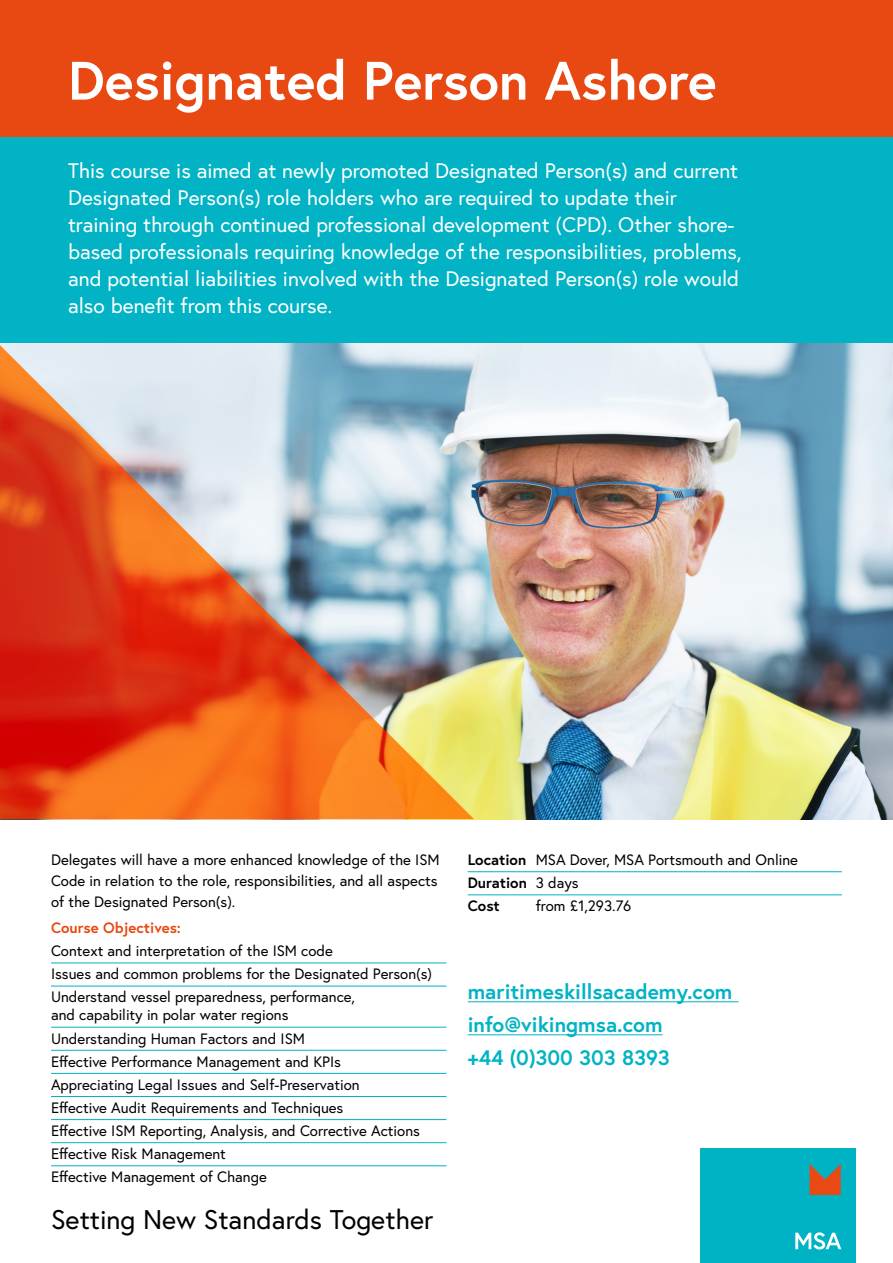
<style>
.page{position:relative;width:893px;height:1263px;background:#fff}
.page>*{position:absolute;margin:0;border:0;box-sizing:border-box;transform-origin:0 0}
.t1{font:700 54px "Europa";color:#fff}
.t2{font:27px "Europa";color:#000}
.t3{font:21px/27px "Europa";color:#fff}
.t4{font:700 21px/33px "Europa";color:#01b3c4}
.t5{font:15px/23.1px "Europa";color:#000}
.t6{font:700 15px "Europa";color:#e84913}
.s1{font-weight:700}
</style>
<div class="page">
<div style="left:0;top:0;width:893px;height:344px;background:#01b3c4"></div>
<img style="left:474px;top:344px;width:419px;height:475px">
<hr style="left:51px;top:962px;width:395px;height:1px;background:#01b3c4">
<hr style="left:51px;top:986px;width:395px;height:1px;background:#01b3c4">
<hr style="left:51px;top:1027px;width:395px;height:1px;background:#01b3c4">
<hr style="left:51px;top:1050px;width:395px;height:1px;background:#01b3c4">
<hr style="left:51px;top:1073px;width:395px;height:1px;background:#01b3c4">
<hr style="left:51px;top:1096px;width:395px;height:1px;background:#01b3c4">
<hr style="left:51px;top:1119px;width:395px;height:1px;background:#01b3c4">
<hr style="left:51px;top:1142px;width:395px;height:1px;background:#01b3c4">
<hr style="left:51px;top:1165px;width:395px;height:1px;background:#01b3c4">
<hr style="left:468px;top:871px;width:374px;height:1px;background:#01b3c4">
<hr style="left:468px;top:894px;width:374px;height:1px;background:#01b3c4">
<svg style="left:0;top:344px;width:474px;height:475px;background:#d08c74"></svg>
<div style="left:0;top:0;width:893px;height:136px;background:#e84913"></div>
<div style="left:701px;top:1148px;width:155px;height:115px;background:#00b3c4"></div>
<svg style="left:795px;top:1232px;width:46px;height:17px"></svg>
<svg style="left:809px;top:1164px;width:32px;height:31px"></svg>
<hr style="left:468px;top:1001px;width:270px;height:1px;background:#01b3c4">
<hr style="left:468px;top:1034px;width:195px;height:1px;background:#01b3c4">
<h1 class="t1" style="left:68px;top:44px;width:650px">Designated Person Ashore</h1>
<p class="t3" style="left:68px;top:157px;width:675px">This course is aimed at newly promoted Designated Person(s) and current Designated Person(s) role holders who are required to update their training through continued professional development (CPD). Other shore&shy;based professionals requiring knowledge of the responsibilities, problems, and potential liabilities involved with the Designated Person(s) role would also benefit from this course.</p>
<p class="t5" style="left:51px;top:849px;width:390px;line-height:21px">Delegates will have a more enhanced knowledge of the ISM<br>Code in relation to the role, responsibilities, and all aspects of the Designated Person(s).</p>
<p class="t6" style="left:51px;top:917px;width:132px">Course Objectives:</p>
<p class="t5" style="left:51px;top:939px;width:383px">Context and interpretation of the ISM code<br>Issues and common problems for the Designated Person(s)<br>Understand vessel preparedness, performance,</p>
<p class="t5" style="left:51px;top:1003px;width:370px">and capability in polar water regions<br>Understanding Human Factors and ISM<br>Effective Performance Management and KPIs Appreciating Legal Issues and Self-Preservation<br>Effective Audit Requirements and Techniques<br>Effective ISM Reporting, Analysis, and Corrective Actions Effective Risk Management<br>Effective Management of Change</p>
<h2 class="t2" style="left:51px;top:1202px;width:384px">Setting New Standards Together</h2>
<p class="t5" style="left:468px;top:848px;width:332px"><span class="s1">Location</span> MSA Dover, MSA Portsmouth and Online<br><span class="s1">Duration</span> 3 days<br><span class="s1">Cost</span></p>
<p class="t5" style="left:536px;top:894px;width:97px">from £1,293.76</p>
<h3 class="t4" style="left:468px;top:974px;width:266px">maritimeskillsacademy.com info@vikingmsa.com<br>+44 (0)300 303 8393</h3>
</div>
